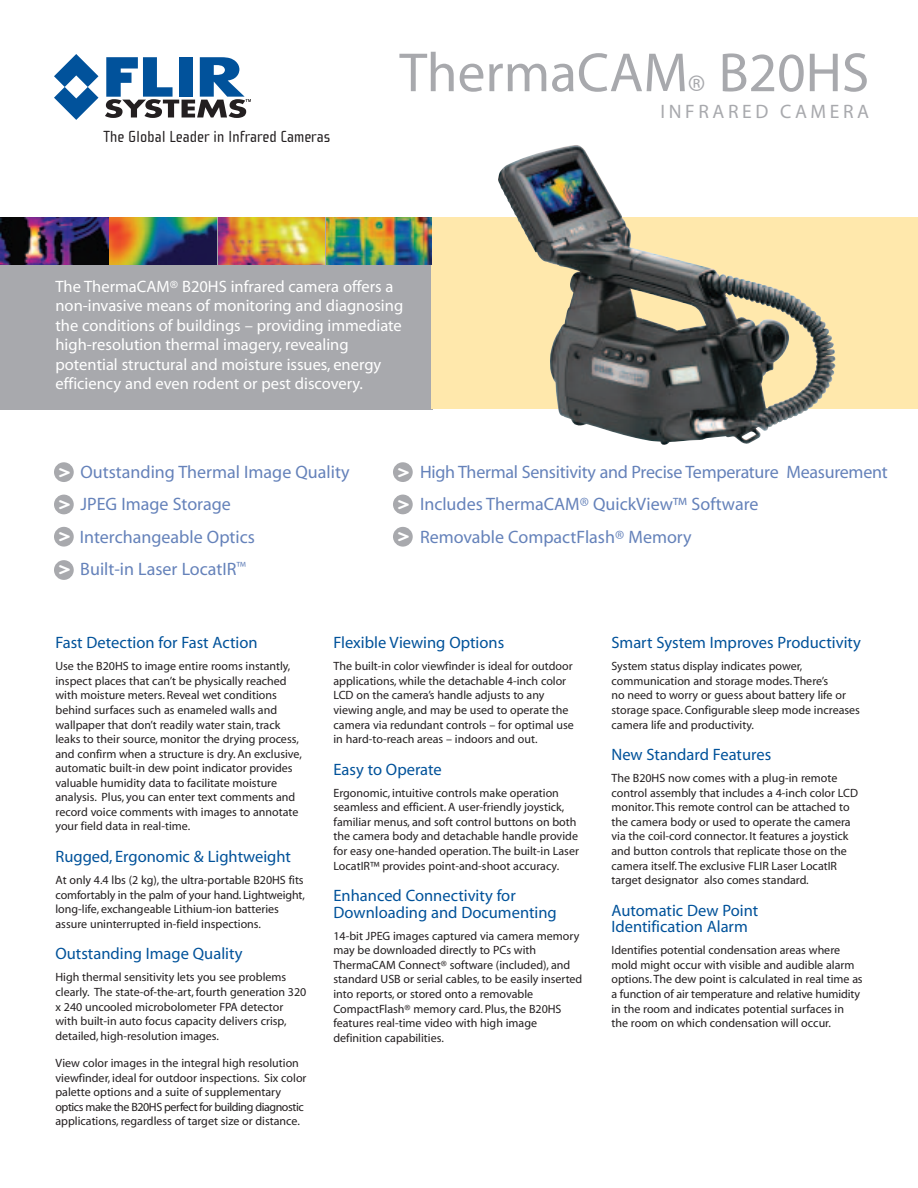
<style>
.page{position:relative;width:918px;height:1188px;background:#fff}
.page>*{position:absolute;margin:0;border:0;box-sizing:border-box;transform-origin:0 0}
.t1{font:55.5px "Myriad";color:#a8a9ad}
.t2{font:700 23.25px/32.7px "Cholla Sans";color:#fff;text-align:justify}
.t3{font:19.5px "Myriad";letter-spacing:.185em;color:#a8a9ad}
.t4{font:18px/32.4px "Myriad";color:#6582ba}
.t5{font:16.5px/16.5px "Myriad";color:#01529a}
.t6{font:16.5px/19.5px "Myriad";color:#fff}
.t7{font:16.5px "Cholla Sans";color:#231f20}
.t8{font:12px/14.5px "Myriad";color:#231f20}
</style>
<div class="page">
<svg style="left:54px;top:54px;width:44px;height:66px"></svg>
<svg style="left:105px;top:57px;width:146px;height:61px"></svg>
<div style="left:0;top:217px;width:432px;height:193px;background:#a8a9ad"></div>
<div style="left:431px;top:218px;width:487px;height:191px;background:#ffe8ac"></div>
<img style="left:498px;top:145px;width:338px;height:300px">
<div style="left:54px;top:462px;width:20px;height:20px;background:#a8a9ad;border-radius:50%"></div>
<div style="left:54px;top:495px;width:20px;height:19px;background:#a8a9ad;border-radius:50%"></div>
<div style="left:54px;top:527px;width:20px;height:20px;background:#a8a9ad;border-radius:50%"></div>
<div style="left:54px;top:560px;width:20px;height:20px;background:#a8a9ad;border-radius:50%"></div>
<div style="left:393px;top:462px;width:20px;height:20px;background:#a8a9ad;border-radius:50%"></div>
<div style="left:393px;top:495px;width:20px;height:19px;background:#a8a9ad;border-radius:50%"></div>
<div style="left:393px;top:527px;width:20px;height:20px;background:#a8a9ad;border-radius:50%"></div>
<img style="left:1px;top:218px;width:107px;height:47px">
<img style="left:326px;top:218px;width:105px;height:47px">
<img style="left:110px;top:218px;width:106px;height:47px">
<img style="left:218px;top:218px;width:106px;height:47px">
<div style="left:0;top:164px;width:441px;height:54px;background:#fff"></div>
<h3 class="t7" style="left:104px;top:127px;width:228px">The Global Leader in Infrared Cameras</h3>
<h1 class="t1" style="left:399px;top:52px;width:471px">ThermaCAM<sub>®</sub> B20HS</h1>
<h3 class="t3" style="left:661px;top:104px;width:210px">INFRARED CAMERA</h3>
<p class="t6" style="left:56px;top:278px;width:349px">The ThermaCAM® B20HS infrared camera offers a non-invasive means of monitoring and diagnosing the conditions of buildings – providing immediate high-resolution thermal imagery, revealing potential structural and moisture issues, energy efficiency and even rodent or pest discovery.</p>
<h3 class="t4" style="left:80px;top:457px;width:271px">Outstanding Thermal Image Quality<br>JPEG Image Storage<br>Interchangeable Optics<br>Built-in Laser LocatIR<sup>™</sup></h3>
<h2 class="t2" style="left:59px;top:454px;width:14px">&gt;</h2>
<h2 class="t2" style="left:398px;top:454px;width:14px;line-height:32.2px">&gt; &gt; &gt;</h2>
<h2 class="t2" style="left:59px;top:486px;width:14px">&gt; &gt; &gt;</h2>
<h3 class="t4" style="left:420px;top:457px;width:469px">High Thermal Sensitivity and Precise Temperature Measurement<br>Includes ThermaCAM® QuickView™ Software<br>Removable CompactFlash® Memory</h3>
<h3 class="t5" style="left:56px;top:636px;width:204px">Fast Detection for Fast Action</h3>
<p class="t8" style="left:56px;top:660px;width:248px">Use the B20HS to image entire rooms instantly, inspect places that can’t be physically reached with moisture meters. Reveal wet conditions behind surfaces such as enameled walls and wallpaper that don’t readily water stain, track leaks to their source, monitor the drying process, and confirm when a structure is dry. An exclusive, automatic built-in dew point indicator provides valuable humidity data to facilitate moisture analysis. Plus, you can enter text comments and record voice comments with images to annotate your field data in real-time.</p>
<h3 class="t5" style="left:56px;top:850px;width:237px">Rugged, Ergonomic &amp; Lightweight</h3>
<p class="t8" style="left:56px;top:874px;width:251px">At only 4.4 lbs (2 kg), the ultra-portable B20HS fits comfortably in the palm of your hand. Lightweight, long-life, exchangeable Lithium-ion batteries assure uninterrupted in-field inspections.</p>
<h3 class="t5" style="left:56px;top:947px;width:188px">Outstanding Image Quality</h3>
<p class="t8" style="left:56px;top:971px;width:252px">High thermal sensitivity lets you see problems clearly. The state-of-the-art, fourth generation 320 x 240 uncooled microbolometer FPA detector with built-in auto focus capacity delivers crisp, detailed, high-resolution images.</p>
<p class="t8" style="left:56px;top:1057px;width:253px">View color images in the integral high resolution viewfinder, ideal for outdoor inspections. Six color palette options and a suite of supplementary optics make the B20HS perfect for building diagnostic applications, regardless of target size or distance.</p>
<h3 class="t5" style="left:333px;top:636px;width:172px">Flexible Viewing Options</h3>
<p class="t8" style="left:333px;top:660px;width:242px">The built-in color viewfinder is ideal for outdoor applications, while the detachable 4-inch color LCD on the camera’s handle adjusts to any viewing angle, and may be used to operate the camera via redundant controls – for optimal use in hard-to-reach areas – indoors and out.</p>
<h3 class="t5" style="left:333px;top:762px;width:110px">Easy to Operate</h3>
<p class="t8" style="left:333px;top:787px;width:247px">Ergonomic, intuitive controls make operation seamless and efficient. A user-friendly joystick, familiar menus, and soft control buttons on both the camera body and detachable handle provide for easy one-handed operation. The built-in Laser LocatIR™ provides point-and-shoot accuracy.</p>
<h3 class="t5" style="left:333px;top:889px;width:225px">Enhanced Connectivity for<br>Downloading and Documenting</h3>
<p class="t8" style="left:333px;top:930px;width:250px">14-bit JPEG images captured via camera memory may be downloaded directly to PCs with ThermaCAM Connect® software (included), and standard USB or serial cables, to be easily inserted into reports, or stored onto a removable CompactFlash® memory card. Plus, the B20HS features real-time video with high image definition capabilities.</p>
<h3 class="t5" style="left:612px;top:636px;width:251px">Smart System Improves Productivity</h3>
<p class="t8" style="left:612px;top:660px;width:250px">System status display indicates power, communication and storage modes. There’s<br>no need to worry or guess about battery life or storage space. Configurable sleep mode increases camera life and productivity.</p>
<h3 class="t5" style="left:612px;top:748px;width:161px">New Standard Features</h3>
<p class="t8" style="left:612px;top:772px;width:248px">The B20HS now comes with a plug-in remote control assembly that includes a 4-inch color LCD monitor. This remote control can be attached to the camera body or used to operate the camera via the coil-cord connector. It features a joystick and button controls that replicate those on the camera itself. The exclusive FLIR Laser LocatIR target designator also comes standard.</p>
<h3 class="t5" style="left:612px;top:903px;width:148px">Automatic Dew Point<br>Identification Alarm</h3>
<p class="t8" style="left:612px;top:944px;width:253px">Identifies potential condensation areas where mold might occur with visible and audible alarm options. The dew point is calculated in real time as a function of air temperature and relative humidity in the room and indicates potential surfaces in the room on which condensation will occur.</p>
</div>
